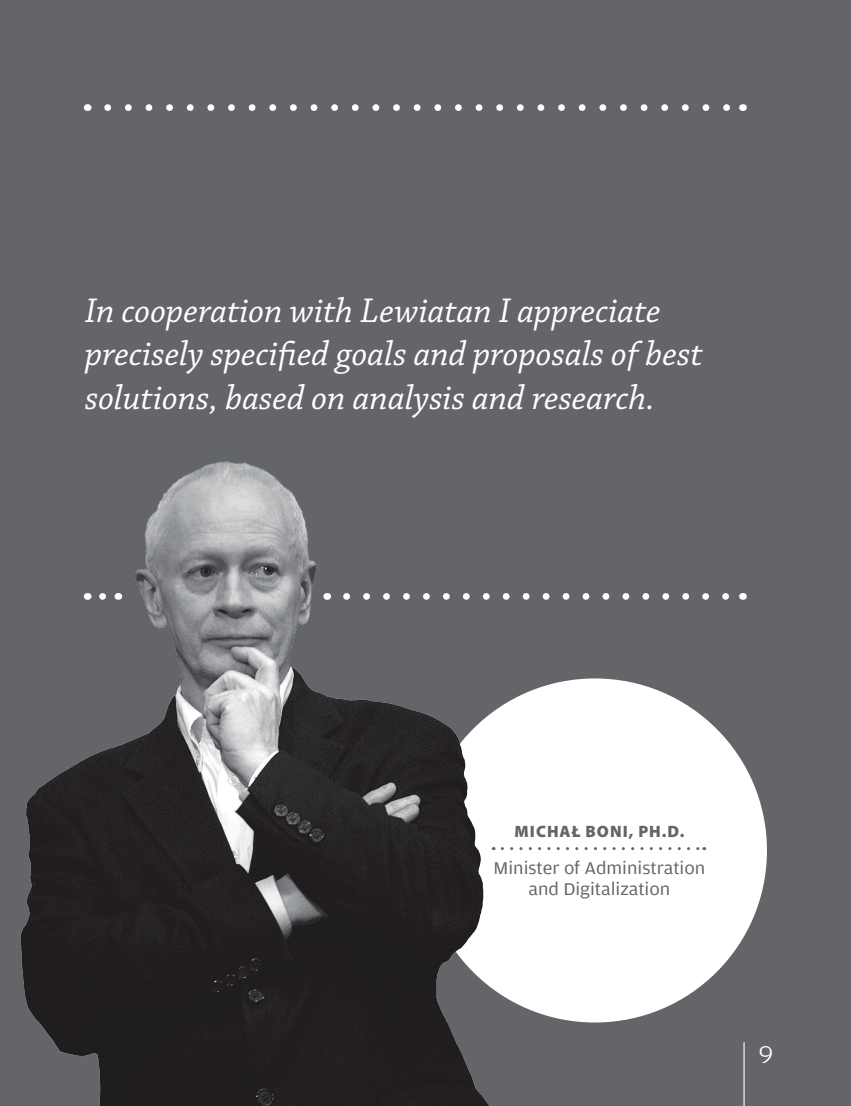
<style>
.page{position:relative;width:851px;height:1106px;background:#fff}
.page>*{position:absolute;margin:0;border:0;box-sizing:border-box;transform-origin:0 0}
.babel{font:italic 36px "Chaparral Pro";letter-spacing:.005em;color:#fff}
.t1{font:300 25.5px "Amplitude Wide";color:#fff}
.t2{font:18px/20.2px "Amplitude Wide";color:#646569;text-align:center}
.t3{font:900 16.5px "Myriad Pro";letter-spacing:.065em;color:#646569}
</style>
<div class="page">
<div style="left:0;top:0;width:850px;height:1106px;background:#646569"></div>
<div style="left:423px;top:678px;width:343px;height:344px;background:#fff;border-radius:50%"></div>
<svg style="left:502px;top:847px;width:202px;height:3px"></svg>
<img style="left:20px;top:104px;width:480px;height:1002px">
<svg style="left:108px;top:104px;width:622px;height:7px"></svg>
<svg style="left:102px;top:593px;width:8px;height:7px"></svg>
<svg style="left:346px;top:593px;width:383px;height:7px"></svg>
<hr style="left:743px;top:1042px;width:1px;height:64px;background:#fff">
<p class="babel" style="left:85px;top:291px;width:577px">In cooperation with Lewiatan I appreciate</p>
<p class="babel" style="left:85px;top:334px;width:619px">precisely specified goals and proposals of best</p>
<p class="babel" style="left:85px;top:377px;width:571px">solutions, based on analysis and research.</p>
<p class="t3" style="left:514px;top:820px;width:171px">MICHAŁ BONI, PH.D.</p>
<p class="t2" style="left:493px;top:858px;width:213px">Minister of Administration and Digitalization</p>
<p class="t1" style="left:758px;top:1038px;width:16px">9</p>
</div>
